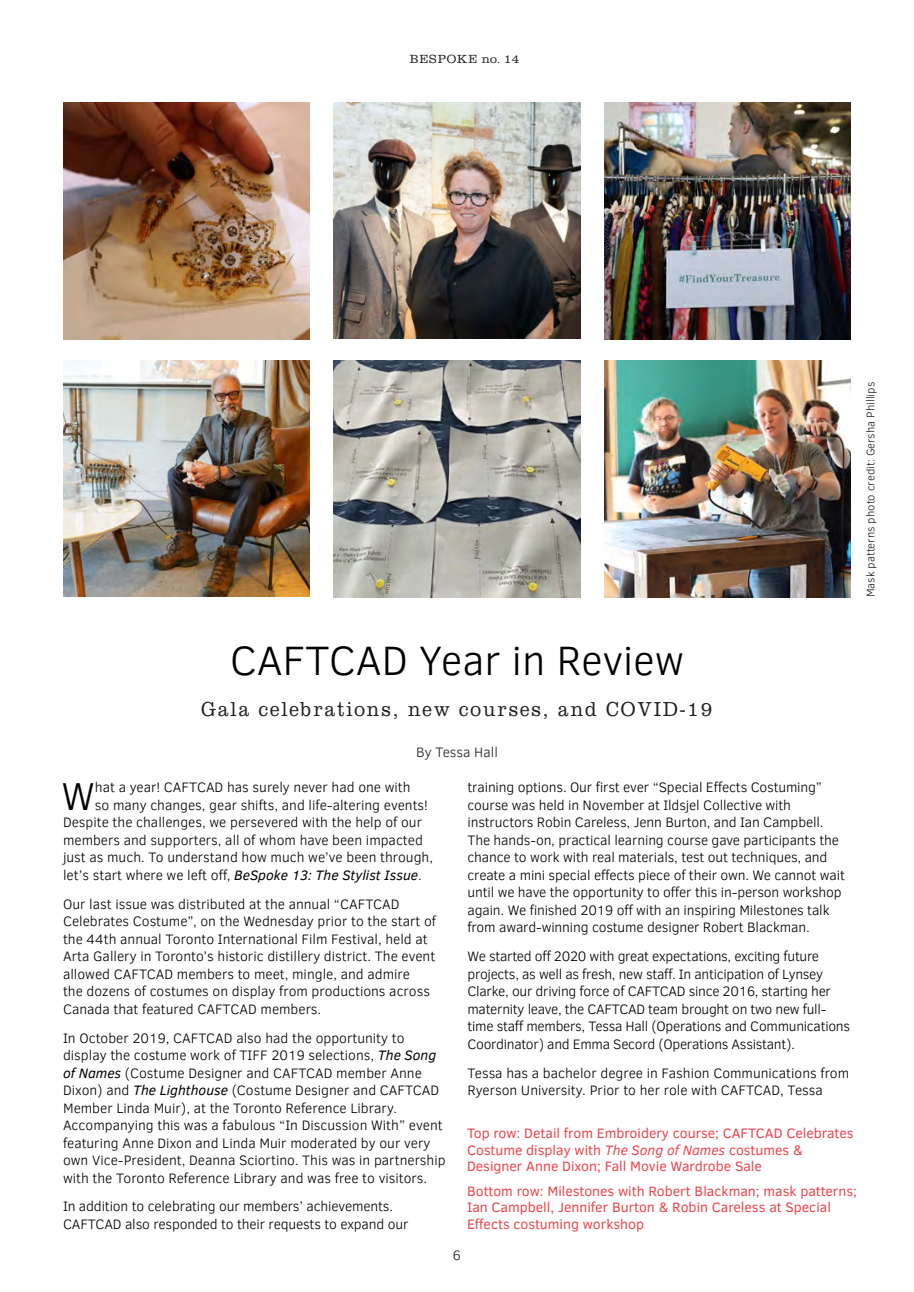
<style>
.page{position:relative;width:914px;height:1292px;background:#fff}
.page>*{position:absolute;margin:0;border:0;box-sizing:border-box;transform-origin:0 0}
.Headline{font:300 42px "Clear Sans";color:#000}
.Body_A{font:300 39.9px "Clear Sans";color:#000}
.Title_subhead{font:300 21px "Clarendon";letter-spacing:.1em;color:#231f20;scale:.9 1}
.Body_A-2{font:300 14px/17.5px "Clear Sans";letter-spacing:-.005em;color:#000}
.Photo_caption{font:14px/16.6px "Clear Sans";color:#eb464e}
.Body_A-3{font:300 14px "Clear Sans";color:#231f20}
.t1{font:300 12.25px "Clarendon";letter-spacing:.075em;color:#231f20}
.Photo_caption-2{font:300 11.38px "Clear Sans";color:#231f20}
.s1{font-weight:400;font-style:italic}
.s2{font-style:italic}
</style>
<div class="page">
<img style="left:333px;top:103px;width:247px;height:235px">
<img style="left:63px;top:103px;width:247px;height:236px">
<img style="left:604px;top:103px;width:246px;height:236px">
<img style="left:604px;top:361px;width:246px;height:236px">
<img style="left:333px;top:361px;width:247px;height:236px">
<img style="left:63px;top:361px;width:247px;height:236px">
<p class="t1" style="left:410px;top:52px;width:111px">BESPOKE no. 14</p>
<p class="Photo_caption-2" style="left:863px;top:597px;width:217px;rotate:-90deg">Mask patterns photo credit: Gersha Phillips</p>
<p class="Headline" style="left:230px;top:633px;width:456px">CAFTCAD Year in Review</p>
<p class="Title_subhead" style="left:201px;top:697px;width:569px">Gala celebrations, new courses, and COVID-19</p>
<p class="Body_A-3" style="left:416px;top:743px;width:83px">By Tessa Hall</p>
<p class="Body_A" style="left:61px;top:769px;width:35px">W</p>
<p class="Body_A-2" style="left:95px;top:778px;width:317px">hat a year! CAFTCAD has surely never had one with</p>
<p class="Body_A-2" style="left:95px;top:796px;width:334px">so many changes, gear shifts, and life-altering events!</p>
<p class="Body_A-2" style="left:63px;top:813px;width:360px">Despite the challenges, we persevered with the help of our</p>
<p class="Body_A-2" style="left:63px;top:831px;width:361px">members and supporters, all of whom have been impacted</p>
<p class="Body_A-2" style="left:63px;top:848px;width:371px">just as much. To understand how much we’ve been through,</p>
<p class="Body_A-2" style="left:63px;top:866px;width:360px">let’s start where we left off, <span class="s1">BeSpoke 13: The Stylist Issue</span>.</p>
<p class="Body_A-2" style="left:63px;top:895px;width:374px">Our last issue was distributed at the annual “CAFTCAD Celebrates Costume”, on the Wednesday prior to the start of the 44th annual Toronto International Film Festival, held at Arta Gallery in Toronto’s historic distillery district. The event allowed CAFTCAD members to meet, mingle, and admire<br>the dozens of costumes on display from productions across Canada that featured CAFTCAD members.</p>
<p class="Body_A-2" style="left:63px;top:1028px;width:384px">In October 2019, CAFTCAD also had the opportunity to display the costume work of TIFF 2019 selections, <span class="s1">The Song of Names</span> (Costume Designer and CAFTCAD member Anne Dixon) and <span class="s1">The Lighthouse</span> (Costume Designer and CAFTCAD Member Linda Muir), at the Toronto Reference Library.<br>Accompanying this was a fabulous “In Discussion With” event featuring Anne Dixon and Linda Muir moderated by our very own Vice-President, Deanna Sciortino. This was in partnership with the Toronto Reference Library and was free to visitors.</p>
<p class="Body_A-2" style="left:63px;top:1197px;width:347px">In addition to celebrating our members’ achievements.<br>CAFTCAD also responded to their requests to expand our</p>
<p class="Body_A-2" style="left:467px;top:778px;width:379px">training options. Our first ever “Special Effects Costuming” course was held in November at Ildsjel Collective with instructors Robin Careless, Jenn Burton, and Ian Campbell.<br>The hands-on, practical learning course gave participants the chance to work with real materials, test out techniques, and create a mini special effects piece of their own. We cannot wait until we have the opportunity to offer this in-person workshop again. We finished 2019 off with an inspiring Milestones talk from award-winning costume designer Robert Blackman.</p>
<p class="Body_A-2" style="left:467px;top:947px;width:384px">We started off 2020 with great expectations, exciting future projects, as well as fresh, new staff. In anticipation of Lynsey Clarke, our driving force of CAFTCAD since 2016, starting her maternity leave, the CAFTCAD team brought on two new full&shy;time staff members, Tessa Hall (Operations and Communications Coordinator) and Emma Secord (Operations Assistant).</p>
<p class="Body_A-2" style="left:467px;top:1063px;width:383px">Tessa has a bachelor degree in Fashion Communications from<br>Ryerson University. Prior to her role with CAFTCAD, Tessa</p>
<p class="Photo_caption" style="left:467px;top:1124px;width:388px">Top row: Detail from Embroidery course; CAFTCAD Celebrates<br>Costume display with <span class="s2">The Song of Names</span> costumes &amp;<br>Designer Anne Dixon; Fall Movie Wardrobe Sale</p>
<p class="Photo_caption" style="left:467px;top:1182px;width:391px">Bottom row: Milestones with Robert Blackman; mask patterns;<br>Ian Campbell, Jennifer Burton &amp; Robin Careless at Special<br>Effects costuming workshop</p>
<p class="Body_A-3" style="left:453px;top:1245px;width:10px">6</p>
</div>
